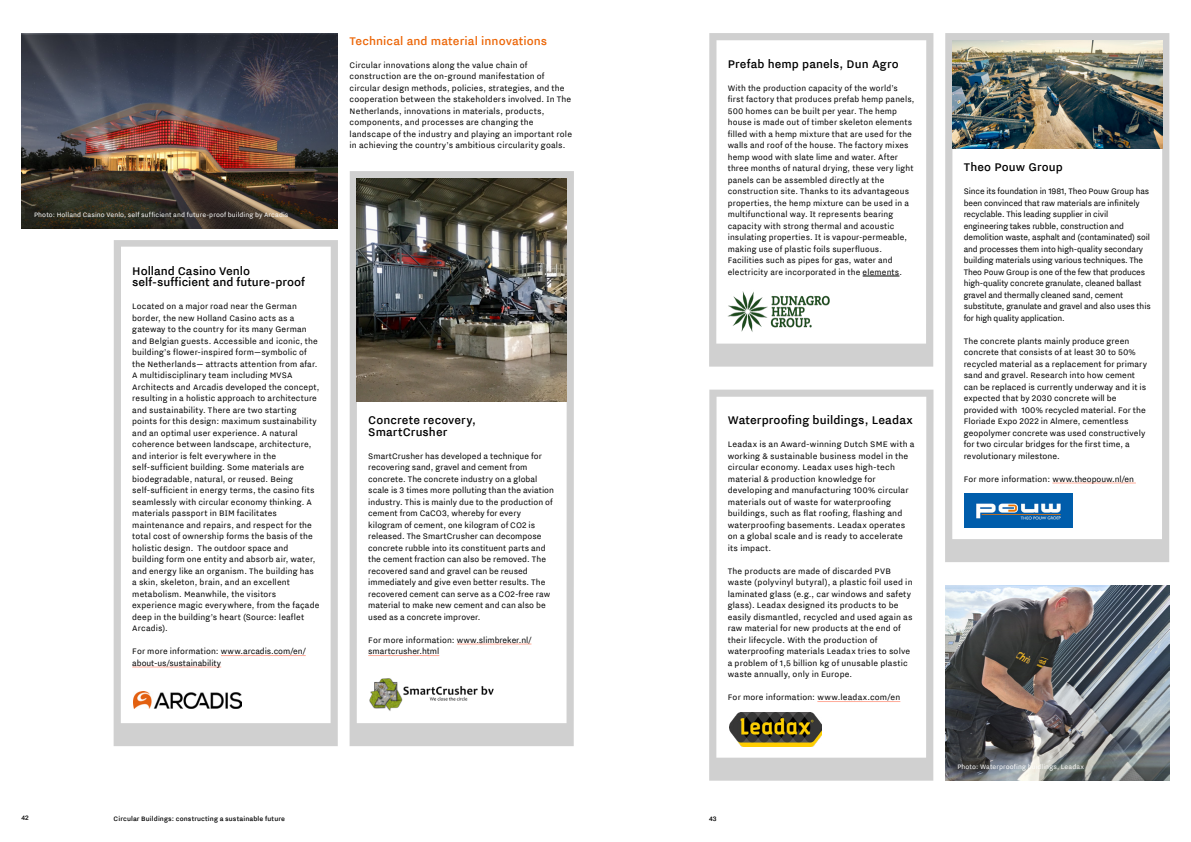
<style>
.page{position:relative;width:1191px;height:842px;background:#fff}
.page>*{position:absolute;margin:0;border:0;box-sizing:border-box;transform-origin:0 0}
.t1{font:500 14px/11.5px "NL Nitti Grotesk";letter-spacing:.01em;color:#000}
.t2{font:500 14px "NL Nitti Grotesk";letter-spacing:.005em;color:#ec6608}
.t3{font:10px/11.5px "NL Nitti Grotesk";letter-spacing:.015em;color:#000}
.t4{font:10px/11.5px "NL Nitti Grotesk";letter-spacing:-.01em;color:#000}
.t5{font:8px "NL Nitti Grotesk";letter-spacing:.015em;color:#fff}
.t6{font:500 8px "NL Nitti Grotesk";letter-spacing:.015em;color:#000}
</style>
<div class="page">
<div style="left:349px;top:171px;width:225px;height:575px;background:#d0d0d0"></div>
<div style="left:709px;top:33px;width:224px;height:334px;background:#d0d0d0"></div>
<div style="left:709px;top:390px;width:224px;height:391px;background:#d0d0d0"></div>
<div style="left:945px;top:33px;width:224px;height:529px;background:#d0d0d0"></div>
<div style="left:357px;top:241px;width:210px;height:482px;background:#fff"></div>
<div style="left:716px;top:40px;width:210px;height:304px;background:#fff"></div>
<div style="left:716px;top:397px;width:210px;height:361px;background:#fff"></div>
<div style="left:952px;top:103px;width:210px;height:436px;background:#fff"></div>
<hr style="left:457px;top:644px;width:74px;height:1px;background:#ffab99">
<hr style="left:368px;top:655px;width:71px;height:1px;background:#ffab99">
<hr style="left:862px;top:276px;width:37px;height:1px;background:#000">
<hr style="left:817px;top:701px;width:83px;height:1px;background:#ffab99">
<hr style="left:1052px;top:483px;width:83px;height:1px;background:#ffab99">
<img style="left:357px;top:178px;width:210px;height:223px">
<img style="left:952px;top:40px;width:210px;height:108px">
<div style="left:114px;top:240px;width:224px;height:506px;background:#d0d0d0"></div>
<div style="left:121px;top:247px;width:210px;height:476px;background:#fff"></div>
<hr style="left:221px;top:655px;width:85px;height:1px;background:#ffab99">
<hr style="left:132px;top:667px;width:89px;height:1px;background:#ffab99">
<img style="left:133px;top:692px;width:108px;height:16px">
<img style="left:369px;top:678px;width:125px;height:33px">
<img style="left:727px;top:291px;width:103px;height:41px">
<img style="left:964px;top:493px;width:108px;height:35px">
<img style="left:729px;top:712px;width:92px;height:34px">
<img style="left:945px;top:585px;width:224px;height:196px">
<img style="left:22px;top:33px;width:316px;height:196px">
<p class="t5" style="left:34px;top:210px;width:256px">Photo: Holland Casino Venlo, self sufficient and future-proof building by Arcadis</p>
<h1 class="t1" style="left:132px;top:264px;width:174px">Holland Casino Venlo self-sufficient and future-proof</h1>
<p class="t3" style="left:132px;top:300px;width:189px">Located on a major road near the German border, the new Holland Casino acts as a gateway to the country for its many German and Belgian guests. Accessible and iconic, the building’s flower-inspired form—symbolic of the Netherlands— attracts attention from afar.<br>A multidisciplinary team including MVSA Architects and Arcadis developed the concept, resulting in a holistic approach to architecture and sustainability. There are two starting points for this design: maximum sustainability and an optimal user experience. A natural coherence between landscape, architecture, and interior is felt everywhere in the self-sufficient building. Some materials are biodegradable, natural, or reused. Being self-sufficient in energy terms, the casino fits seamlessly with circular economy thinking. A materials passport in BIM facilitates maintenance and repairs, and respect for the total cost of ownership forms the basis of the holistic design. The outdoor space and building form one entity and absorb air, water, and energy like an organism. The building has a skin, skeleton, brain, and an excellent metabolism. Meanwhile, the visitors experience magic everywhere, from the façade deep in the building’s heart (Source: leaflet Arcadis).</p>
<p class="t3" style="left:132px;top:645px;width:175px">For more information: www.arcadis.com/en/ about-us/sustainability</p>
<h1 class="t2" style="left:350px;top:33px;width:199px">Technical and material innovations</h1>
<p class="t3" style="left:350px;top:59px;width:224px">Circular innovations along the value chain of construction are the on-ground manifestation of circular design methods, policies, strategies, and the cooperation between the stakeholders involved. In The Netherlands, innovations in materials, products, components, and processes are changing the landscape of the industry and playing an important role in achieving the country’s ambitious circularity goals.</p>
<h1 class="t1" style="left:368px;top:414px;width:109px">Concrete recovery,<br>SmartCrusher</h1>
<p class="t3" style="left:368px;top:450px;width:187px">SmartCrusher has developed a technique for recovering sand, gravel and cement from concrete. The concrete industry on a global scale is 3 times more polluting than the aviation industry. This is mainly due to the production of cement from CaCO3, whereby for every kilogram of cement, one kilogram of CO2 is released. The SmartCrusher can decompose concrete rubble into its constituent parts and the cement fraction can also be removed. The recovered sand and gravel can be reused immediately and give even better results. The recovered cement can serve as a CO2-free raw material to make new cement and can also be used as a concrete improver.</p>
<p class="t3" style="left:368px;top:634px;width:165px">For more information: www.slimbreker.nl/ smartcrusher.html</p>
<h1 class="t1" style="left:727px;top:57px;width:172px">Prefab hemp panels, Dun Agro</h1>
<p class="t3" style="left:727px;top:82px;width:188px">With the production capacity of the world’s first factory that produces prefab hemp panels, 500 homes can be built per year. The hemp house is made out of timber skeleton elements filled with a hemp mixture that are used for the walls and roof of the house. The factory mixes hemp wood with slate lime and water. After three months of natural drying, these very light panels can be assembled directly at the construction site. Thanks to its advantageous properties, the hemp mixture can be used in a multifunctional way. It represents bearing capacity with strong thermal and acoustic insulating properties. It is vapour-permeable, making use of plastic foils superfluous.<br>Facilities such as pipes for gas, water and electricity are incorporated in the elements.</p>
<h1 class="t1" style="left:728px;top:414px;width:187px">Waterproofing buildings, Leadax</h1>
<p class="t3" style="left:728px;top:438px;width:188px">Leadax is an Award-winning Dutch SME with a working &amp; sustainable business model in the circular economy. Leadax uses high-tech material &amp; production knowledge for developing and manufacturing 100% circular materials out of waste for waterproofing buildings, such as flat roofing, flashing and waterproofing basements. Leadax operates on a global scale and is ready to accelerate its impact.</p>
<p class="t3" style="left:728px;top:565px;width:186px">The products are made of discarded PVB waste (polyvinyl butyral), a plastic foil used in laminated glass (e.g., car windows and safety glass). Leadax designed its products to be easily dismantled, recycled and used again as raw material for new products at the end of their lifecycle. With the production of waterproofing materials Leadax tries to solve a problem of 1,5 billion kg of unusable plastic waste annually, only in Europe.</p>
<p class="t3" style="left:728px;top:691px;width:174px">For more information: www.leadax.com/en</p>
<p class="t6" style="left:22px;top:813px;width:9px">42</p>
<p class="t6" style="left:114px;top:814px;width:173px">Circular Buildings: constructing a sustainable future</p>
<p class="t6" style="left:709px;top:814px;width:9px">43</p>
<h1 class="t1" style="left:963px;top:161px;width:101px">Theo Pouw Group</h1>
<p class="t4" style="left:963px;top:185px;width:189px">Since its foundation in 1981, Theo Pouw Group has been convinced that raw materials are infinitely recyclable. This leading supplier in civil engineering takes rubble, construction and demolition waste, asphalt and (contaminated) soil and processes them into high-quality secondary building materials using various techniques. The Theo Pouw Group is one of the few that produces high-quality concrete granulate, cleaned ballast gravel and thermally cleaned sand, cement substitute, granulate and gravel and also uses this for high quality application.</p>
<p class="t3" style="left:963px;top:335px;width:185px">The concrete plants mainly produce green concrete that consists of at least 30 to 50% recycled material as a replacement for primary sand and gravel. Research into how cement can be replaced is currently underway and it is expected that by 2030 concrete will be provided with 100% recycled material. For the Floriade Expo 2022 in Almere, cementless geopolymer concrete was used constructively for two circular bridges for the first time, a revolutionary milestone.</p>
<p class="t3" style="left:963px;top:473px;width:172px">For more information: www.theopouw.nl/en</p>
<p class="t5" style="left:957px;top:762px;width:128px">Photo: Waterproofing buidlings, Leadax</p>
</div>
